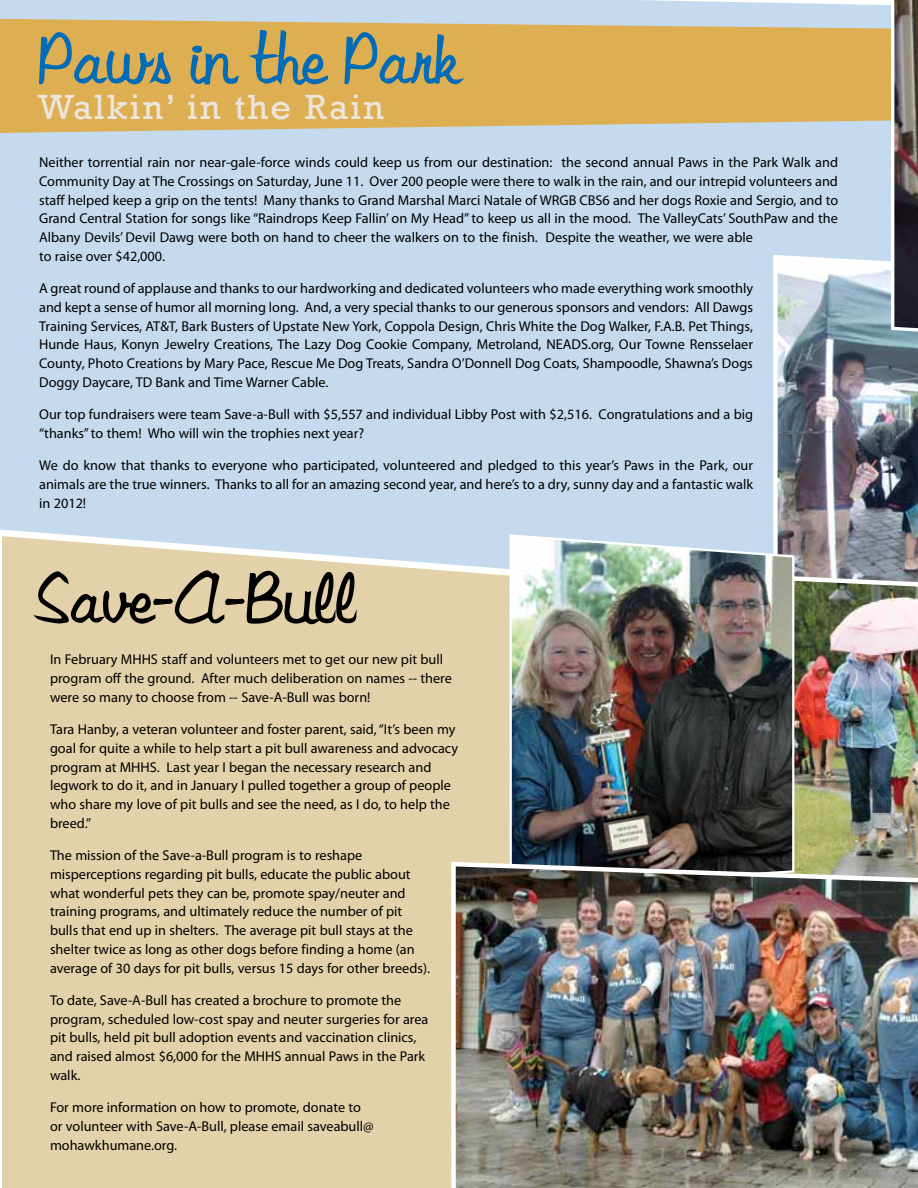
<style>
.page{position:relative;width:918px;height:1188px;background:#fff}
.page>*{position:absolute;margin:0;border:0;box-sizing:border-box;transform-origin:0 0}
.t1{font:81px "Libby";letter-spacing:.01em;color:#036cb6}
.t2{font:81px "Libby";letter-spacing:.01em;color:#000}
.t3{font:36px "Rockwell";letter-spacing:.06em;color:#ebe5db}
.t4{font:14.25px/18.8px "Myriad Pro";color:#000}
</style>
<div class="page">
<div style="left:0;top:0;width:889px;height:533px;background:#c5daee"></div>
<div style="left:0;top:526px;width:536px;height:662px;background:#e3d1a9"></div>
<img style="left:771px;top:253px;width:147px;height:319px">
<svg style="left:30px;top:569px;width:328px;height:57px;background:#aea081"></svg>
<svg style="left:0;top:19px;width:889px;height:114px;background:#dab465"></svg>
<svg style="left:38px;top:31px;width:135px;height:55px;background:#aa9f69"></svg>
<svg style="left:189px;top:28px;width:140px;height:109px;background:#c2aa68"></svg>
<svg style="left:343px;top:31px;width:125px;height:55px;background:#a79e6a"></svg>
<svg style="left:889px;top:0;width:29px;height:353px;background:#6f6b6c"></svg>
<img style="left:796px;top:572px;width:122px;height:288px">
<img style="left:508px;top:533px;width:288px;height:327px">
<img style="left:449px;top:860px;width:469px;height:328px">
<h1 class="t1" style="left:39px;top:9px;width:421px">Paws in the Park</h1>
<h2 class="t3" style="left:38px;top:86px;width:347px">Walkin’ in the Rain</h2>
<p class="t4" style="left:39px;top:153px;width:800px">Neither torrential rain nor near-gale-force winds could keep us from our destination: the second annual Paws in the Park Walk and Community Day at The Crossings on Saturday, June 11. Over 200 people were there to walk in the rain, and our intrepid volunteers and staff helped keep a grip on the tents! Many thanks to Grand Marshal Marci Natale of WRGB CBS6 and her dogs Roxie and Sergio, and to Grand Central Station for songs like “Raindrops Keep Fallin’ on My Head” to keep us all in the mood. The ValleyCats’ SouthPaw and the Albany Devils’ Devil Dawg were both on hand to cheer the walkers on to the finish. Despite the weather, we were able<br>to raise over $42,000.</p>
<p class="t4" style="left:39px;top:279px;width:715px;text-align:justify">A great round of applause and thanks to our hardworking and dedicated volunteers who made everything work smoothly and kept a sense of humor all morning long. And, a very special thanks to our generous sponsors and vendors: All Dawgs Training Services, AT&amp;T, Bark Busters of Upstate New York, Coppola Design, Chris White the Dog Walker, F.A.B. Pet Things, Hunde Haus, Konyn Jewelry Creations, The Lazy Dog Cookie Company, Metroland, NEADS.org, Our Towne Rensselaer County, Photo Creations by Mary Pace, Rescue Me Dog Treats, Sandra O’Donnell Dog Coats, Shampoodle, Shawna’s Dogs Doggy Daycare, TD Bank and Time Warner Cable.</p>
<p class="t4" style="left:39px;top:405px;width:715px">Our top fundraisers were team Save-a-Bull with $5,557 and individual Libby Post with $2,516. Congratulations and a big “thanks” to them! Who will win the trophies next year?</p>
<p class="t4" style="left:39px;top:456px;width:715px;text-align:justify">We do know that thanks to everyone who participated, volunteered and pledged to this year’s Paws in the Park, our animals are the true winners. Thanks to all for an amazing second year, and here’s to a dry, sunny day and a fantastic walk in 2012!</p>
<h1 class="t2" style="left:35px;top:548px;width:323px">Save-A-Bull</h1>
<p class="t4" style="left:50px;top:650px;width:403px">In February MHHS staff and volunteers met to get our new pit bull program off the ground. After much deliberation on names -- there were so many to choose from -- Save-A-Bull was born!</p>
<p class="t4" style="left:50px;top:720px;width:410px">Tara Hanby, a veteran volunteer and foster parent, said, “It’s been my goal for quite a while to help start a pit bull awareness and advocacy program at MHHS. Last year I began the necessary research and legwork to do it, and in January I pulled together a group of people who share my love of pit bulls and see the need, as I do, to help the breed.”</p>
<p class="t4" style="left:50px;top:846px;width:382px">The mission of the Save-a-Bull program is to reshape misperceptions regarding pit bulls, educate the public about what wonderful pets they can be, promote spay/neuter and training programs, and ultimately reduce the number of pit bulls that end up in shelters. The average pit bull stays at the shelter twice as long as other dogs before finding a home (an average of 30 days for pit bulls, versus 15 days for other breeds).</p>
<p class="t4" style="left:50px;top:991px;width:380px">To date, Save-A-Bull has created a brochure to promote the program, scheduled low-cost spay and neuter surgeries for area pit bulls, held pit bull adoption events and vaccination clinics, and raised almost $6,000 for the MHHS annual Paws in the Park walk.</p>
<p class="t4" style="left:50px;top:1098px;width:325px">For more information on how to promote, donate to or volunteer with Save-A-Bull, please email saveabull@ mohawkhumane.org.</p>
</div>
